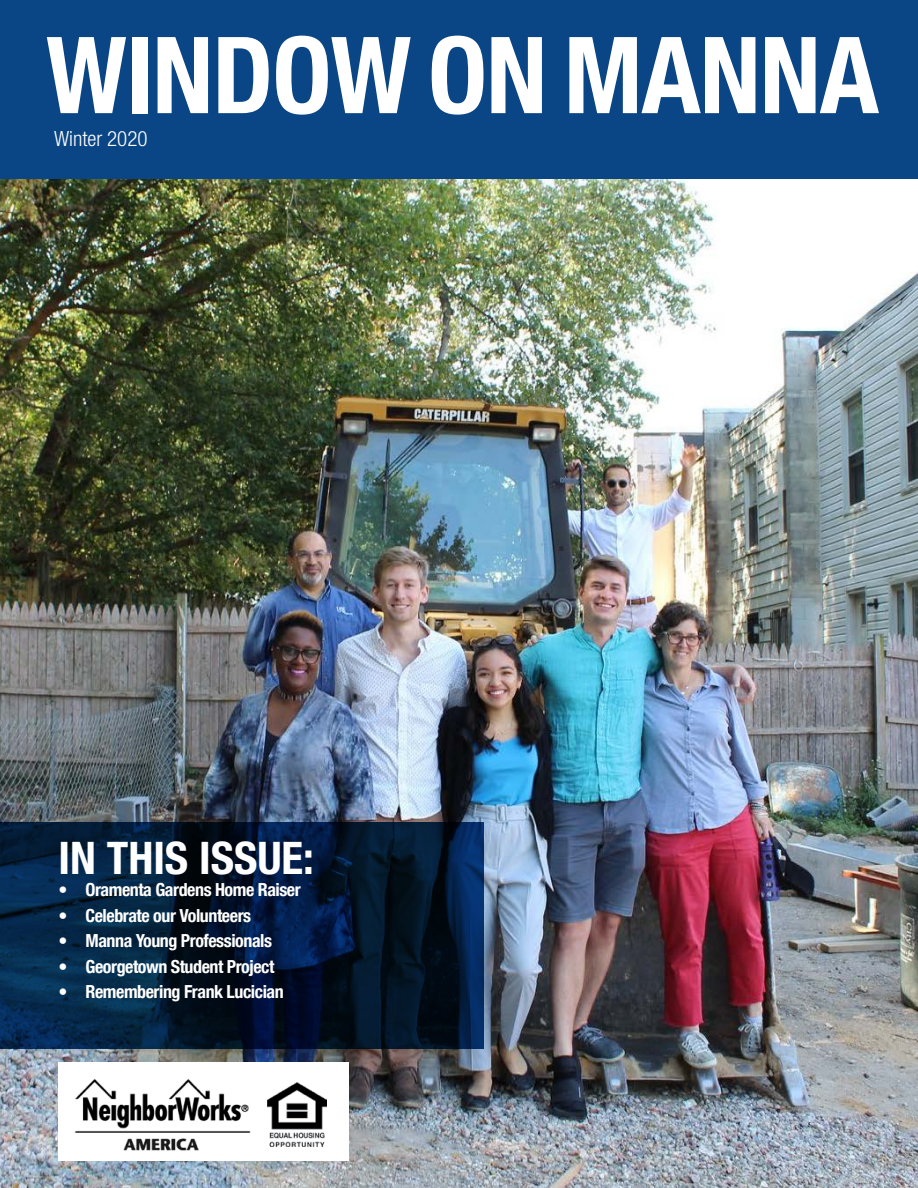
<style>
.page{position:relative;width:918px;height:1188px;background:#fff}
.page>*{position:absolute;margin:0;border:0;box-sizing:border-box;transform-origin:0 0}
.t1{font:700 condensed 106.5px "Helvetica Neue LT Std";letter-spacing:-.01em;color:#fff}
.t2{font:700 condensed 45px "Helvetica Neue LT Std";color:#fff}
.t3{font:300 condensed 21px "Helvetica Neue LT Std";color:#fff}
.t4{font:700 condensed 18px "Helvetica Neue LT Com";letter-spacing:-.025em;color:#fff}
</style>
<div class="page">
<img style="left:0;top:178px;width:918px;height:1010px">
<div style="left:0;top:0;width:918px;height:178px;background:#0a4685"></div>
<svg style="left:0;top:822px;width:484px;height:227px;background:#031b36"></svg>
<div style="left:58px;top:1062px;width:291px;height:99px;background:#fff"></div>
<img style="left:75px;top:1079px;width:176px;height:72px">
<img style="left:268px;top:1083px;width:59px;height:63px">
<h1 class="t1" style="left:46px;top:11px;width:835px">WINDOW ON MANNA</h1>
<p class="t3" style="left:54px;top:126px;width:95px">Winter 2020</p>
<h2 class="t2" style="left:58px;top:830px;width:257px">IN THIS ISSUE:</h2>
<p class="t4" style="left:58px;top:879px;width:244px">• Oramenta Gardens Home Raiser</p>
<p class="t4" style="left:58px;top:905px;width:194px">• Celebrate our Volunteers</p>
<p class="t4" style="left:58px;top:930px;width:215px">• Manna Young Professionals</p>
<p class="t4" style="left:58px;top:956px;width:217px">• Georgetown Student Project</p>
<p class="t4" style="left:58px;top:981px;width:227px">• Remembering Frank Lucician</p>
</div>
